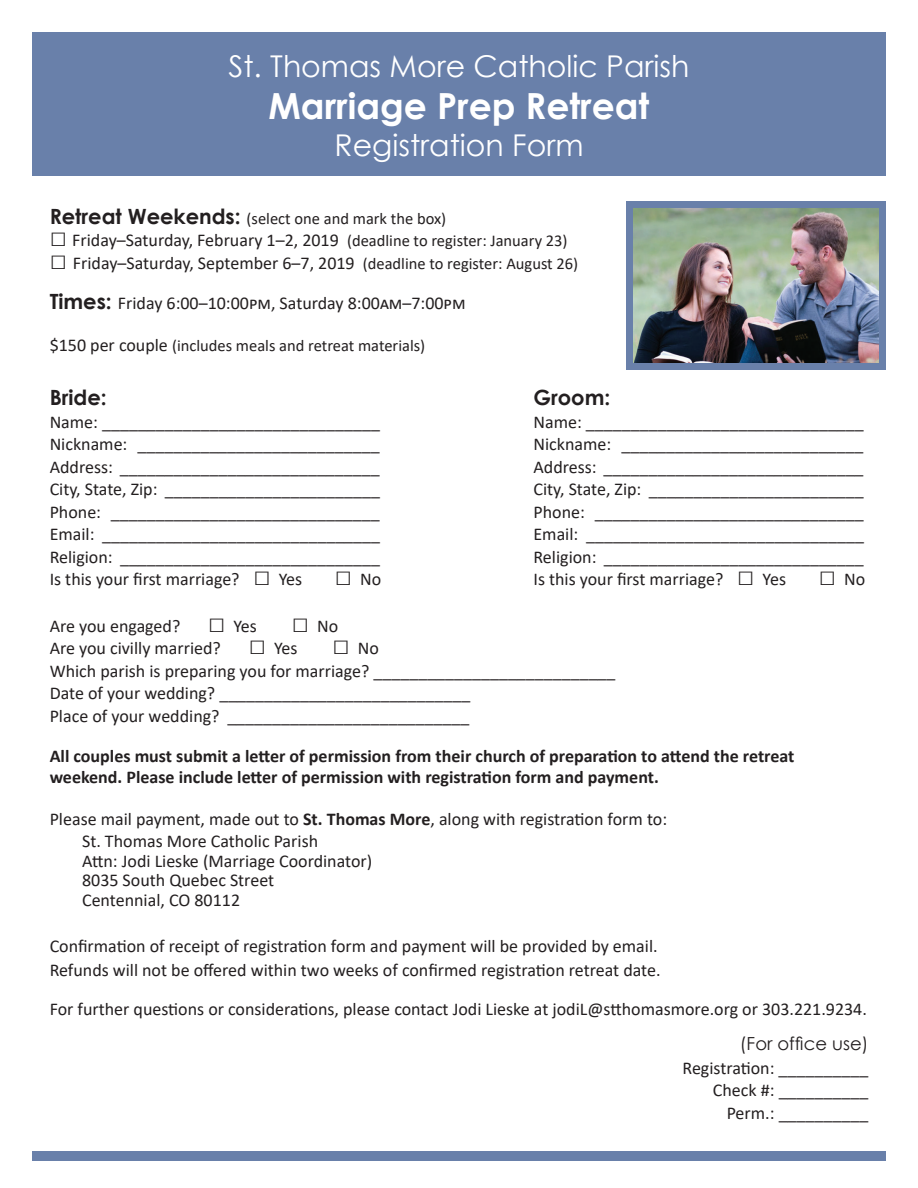
<style>
.page{position:relative;width:918px;height:1188px;background:#fff}
.page>*{position:absolute;margin:0;border:0;box-sizing:border-box;transform-origin:0 0}
.t1{font:700 36px "Century Gothic";color:#fff}
.t2{font:30px "Century Gothic";color:#fff}
.t3{font:700 21px "Century Gothic";color:#231f20}
.t4{font:18px/22.5px "Calibri";color:#231f20}
.t5{font:700 18px/21px "Calibri";color:#231f20}
.t6{font:18px "Century Gothic";color:#231f20}
.t7{font:16.5px "Calibri";color:#231f20}
.s1{font-family:"Century Gothic";font-weight:700;font-size:21px}
.s2{font-size:28.5px}
.s3{font-size:16.5px}
.s4{font-size:18px}
.s5{font-weight:700}
</style>
<div class="page">
<div style="left:32px;top:32px;width:854px;height:144px;background:#6980aa"></div>
<div style="left:626px;top:201px;width:260px;height:169px;background:#6980aa"></div>
<img style="left:634px;top:208px;width:244px;height:154px">
<div style="left:32px;top:1151px;width:854px;height:9px;background:#6980aa"></div>
<h2 class="t2" style="left:229px;top:45px;width:463px">St. Thomas More Catholic Parish</h2>
<h1 class="t1" style="left:269px;top:78px;width:382px">Marriage Prep Retreat</h1>
<h2 class="t2" style="left:335px;top:124px;width:251px">Registration Form</h2>
<p class="t7" style="left:50px;top:207px;width:398px"><span class="s1">Retreat Weekends:</span> (select one and mark the box)</p>
<p class="t4" style="left:50px;top:229px;width:519px"><span class="s2">□</span> Friday–Saturday, February 1–2, 2019 <span class="s3">(deadline to register: January 23)</span></p>
<p class="t4" style="left:50px;top:251px;width:530px"><span class="s2">□</span> Friday–Saturday, September 6–7, 2019 <span class="s3">(deadline to register: August 26)</span></p>
<p class="t4" style="left:50px;top:292px;width:417px"><span class="s1">Times:</span> Friday 6:00–10:00pm, Saturday 8:00am–7:00pm</p>
<p class="t7" style="left:50px;top:334px;width:377px"><span class="s4">$150 per couple</span> (includes meals and retreat materials)</p>
<p class="t3" style="left:50px;top:382px;width:59px">Bride:</p>
<p class="t4" style="left:50px;top:410px;width:333px;text-align:justify">Name: _______________________________ Nickname: ___________________________ Address: _____________________________ City, State, Zip: ________________________ Phone: ______________________________ Email: _______________________________ Religion: _____________________________ Is this your first marriage? <span class="s2">□</span> Yes <span class="s2">□</span> No</p>
<p class="t4" style="left:50px;top:614px;width:567px">Are you engaged? <span class="s2">□</span> Yes <span class="s2">□</span> No<br>Are you civilly married? <span class="s2">□</span> Yes <span class="s2">□</span> No<br>Which parish is preparing you for marriage? ___________________________ Date of your wedding? ____________________________<br>Place of your wedding? ___________________________</p>
<p class="t5" style="left:50px;top:746px;width:746px">All couples must submit a letter of permission from their church of preparation to attend the retreat weekend. Please include letter of permission with registration form and payment.</p>
<p class="t4" style="left:82px;top:808px;width:587px;line-height:21.8px;text-indent:-32px">Please mail payment, made out to <span class="s5">St. Thomas More</span>, along with registration form to:<br>St. Thomas More Catholic Parish</p>
<p class="t4" style="left:82px;top:850px;width:292px;line-height:19.5px">Attn: Jodi Lieske (Marriage Coordinator)<br>8035 South Quebec Street<br>Centennial, CO 80112</p>
<p class="t4" style="left:50px;top:934px;width:612px;line-height:24px">Confirmation of receipt of registration form and payment will be provided by email.<br>Refunds will not be offered within two weeks of confirmed registration retreat date.</p>
<p class="t4" style="left:50px;top:997px;width:819px">For further questions or considerations, please contact Jodi Lieske at jodiL@stthomasmore.org or 303.221.9234.</p>
<p class="t6" style="left:740px;top:1030px;width:130px">(For office use)</p>
<p class="t4" style="left:683px;top:1056px;width:187px;text-align:right">Registration: __________<br>Check #: __________<br>Perm.: __________</p>
<p class="t3" style="left:534px;top:382px;width:78px">Groom:</p>
<p class="t4" style="left:534px;top:410px;width:333px;text-align:justify">Name: _______________________________ Nickname: ___________________________ Address: _____________________________ City, State, Zip: ________________________ Phone: ______________________________ Email: _______________________________ Religion: _____________________________ Is this your first marriage? <span class="s2">□</span> Yes <span class="s2">□</span> No</p>
</div>
